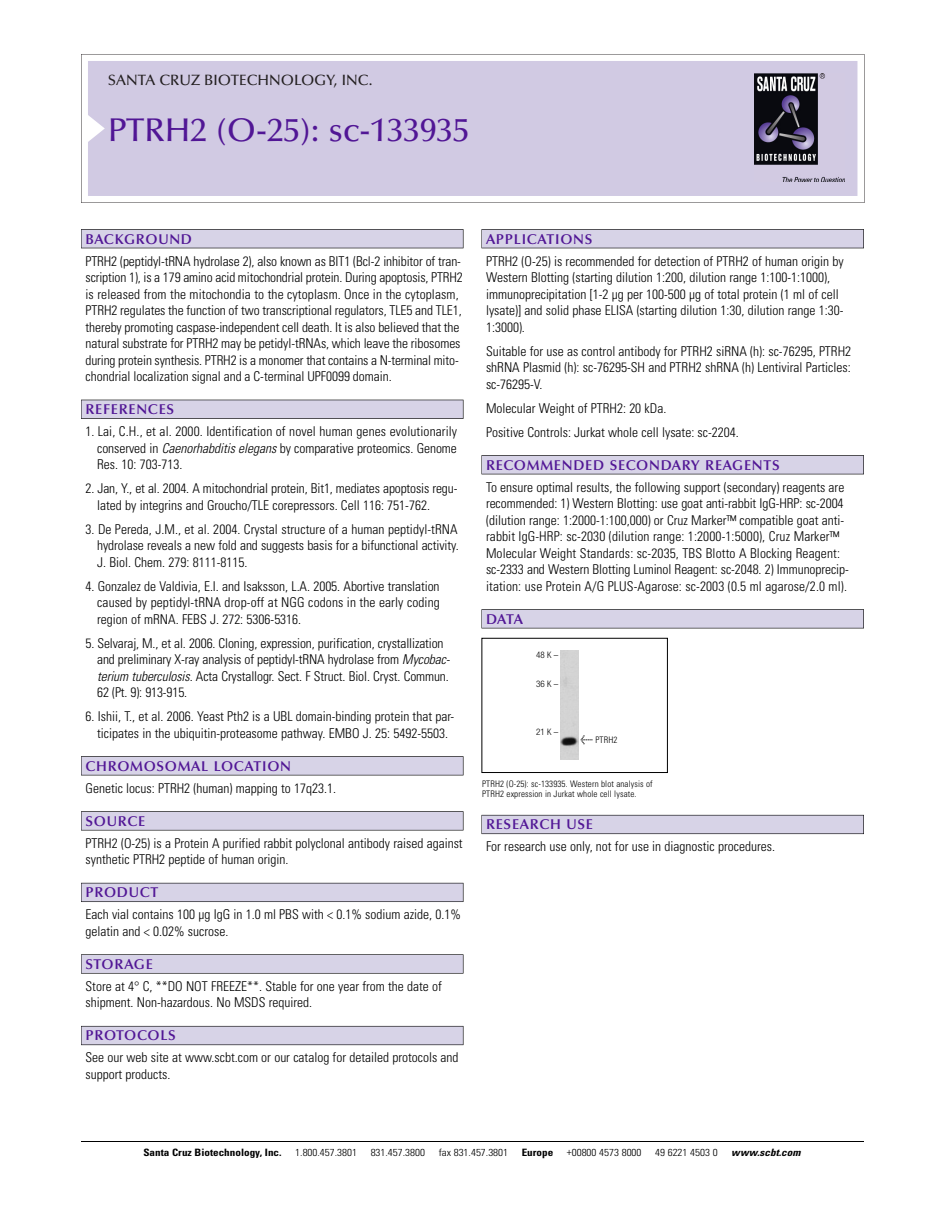
<style>
.page{position:relative;width:945px;height:1215px;background:#fff}
.page>*{position:absolute;margin:0;border:0;box-sizing:border-box;transform-origin:0 0}
.t1{font:500 33px "Optima";color:#511695}
.t2{font:500 15px "Optima";color:#231f20}
.t3{font:600 14.25px "Optima";letter-spacing:.05em;color:#511695}
.t4{font:300 condensed 13.5px/16.5px "Univers";color:#000}
.t5{font:300 condensed 10.2px "Univers";color:#000;scale:1.1 1}
.t6{font:700 condensed 10.2px "Univers";color:#000;scale:1.1 1}
.t7{font:italic 700 condensed 10.2px "Univers";letter-spacing:.005em;color:#000;scale:1.1 1}
.t8{font:300 condensed 9px/10.5px "Univers";letter-spacing:.015em;color:#000}
.t9{font:300 condensed 9px "Helvetica Neue";letter-spacing:.13em;color:#000}
.s1{font-style:italic}
.s2{font-family:"Meta Plus";font-weight:400;font-stretch:normal;font-size:10.5px}
</style>
<div class="page">
<svg style="left:81px;top:54px;width:783px;height:149px"></svg>
<div style="left:88px;top:61px;width:769px;height:135px;background:#d1cae3"></div>
<img style="left:755px;top:74px;width:90px;height:108px">
<div style="left:81px;top:229px;width:382px;height:19px;background:#525156"></div>
<div style="left:81px;top:230px;width:382px;height:18px;background:#d7d3e7"></div>
<div style="left:81px;top:400px;width:382px;height:19px;background:#515055"></div>
<div style="left:81px;top:400px;width:382px;height:18px;background:#d7d3e7"></div>
<div style="left:81px;top:756px;width:382px;height:19px;background:#545357"></div>
<div style="left:81px;top:757px;width:382px;height:18px;background:#d7d3e7"></div>
<div style="left:81px;top:811px;width:382px;height:19px;background:#575759"></div>
<div style="left:81px;top:812px;width:382px;height:18px;background:#d7d3e7"></div>
<div style="left:81px;top:883px;width:382px;height:19px;background:#5b5a62"></div>
<div style="left:81px;top:883px;width:382px;height:18px;background:#d7d3e7"></div>
<div style="left:81px;top:954px;width:382px;height:20px;background:#666667"></div>
<div style="left:81px;top:955px;width:382px;height:18px;background:#d7d3e7"></div>
<div style="left:81px;top:1026px;width:382px;height:19px;background:#66646d"></div>
<div style="left:81px;top:1027px;width:382px;height:18px;background:#d7d3e7"></div>
<hr style="left:81px;top:1141px;width:783px;height:1px;background:#000">
<div style="left:482px;top:229px;width:382px;height:19px;background:#525156"></div>
<div style="left:482px;top:230px;width:381px;height:18px;background:#d7d3e7"></div>
<div style="left:482px;top:455px;width:382px;height:19px;background:#525155"></div>
<div style="left:482px;top:456px;width:381px;height:18px;background:#d7d3e7"></div>
<div style="left:482px;top:609px;width:382px;height:19px;background:#545357"></div>
<div style="left:482px;top:610px;width:381px;height:18px;background:#d7d3e7"></div>
<div style="left:482px;top:815px;width:382px;height:19px;background:#66646e"></div>
<div style="left:482px;top:815px;width:381px;height:18px;background:#d7d3e7"></div>
<div style="left:482px;top:638px;width:186px;height:135px;border:1px solid #000"></div>
<img style="left:560px;top:650px;width:19px;height:109px">
<p class="t2" style="left:108px;top:74px;width:266px">SANTA CRUZ BIOTECHNOLOGY, INC.</p>
<h1 class="t1" style="left:108px;top:117px;width:363px">PTRH2 (O-25): sc-133935</h1>
<p class="t3" style="left:86px;top:233px;width:108px">BACKGROUND</p>
<p class="t4" style="left:86px;top:254px;width:379px">PTRH2 (peptidyl-tRNA hydrolase 2), also known as BIT1 (Bcl-2 inhibitor of tran&shy;scription 1), is a 179 amino acid mitochondrial protein. During apoptosis, PTRH2 is released from the mitochondia to the cytoplasm. Once in the cytoplasm, PTRH2 regulates the function of two transcriptional regulators, TLE5 and TLE1, thereby promoting caspase-independent cell death. It is also believed that the natural substrate for PTRH2 may be petidyl-tRNAs, which leave the ribosomes during protein synthesis. PTRH2 is a monomer that contains a N-terminal mito&shy;chondrial localization signal and a C-terminal UPF0099 domain.</p>
<p class="t3" style="left:86px;top:404px;width:90px">REFERENCES</p>
<p class="t4" style="left:97px;top:424px;width:362px;text-align:justify;text-indent:-12px">1. Lai, C.H., et al. 2000. Identification of novel human genes evolutionarily conserved in <span class="s1">Caenorhabditis elegans</span> by comparative proteomics. Genome Res. 10: 703-713.</p>
<p class="t4" style="left:97px;top:481px;width:362px;text-indent:-12px">2. Jan, Y., et al. 2004. A mitochondrial protein, Bit1, mediates apoptosis regu&shy;lated by integrins and Groucho/TLE corepressors. Cell 116: 751-762.</p>
<p class="t4" style="left:97px;top:522px;width:363px;text-align:justify;text-indent:-12px">3. De Pereda, J.M., et al. 2004. Crystal structure of a human peptidyl-tRNA hydrolase reveals a new fold and suggests basis for a bifunctional activity.<br>J. Biol. Chem. 279: 8111-8115.</p>
<p class="t4" style="left:97px;top:579px;width:344px;text-align:justify;text-indent:-12px">4. Gonzalez de Valdivia, E.I. and Isaksson, L.A. 2005. Abortive translation caused by peptidyl-tRNA drop-off at NGG codons in the early coding region of mRNA. FEBS J. 272: 5306-5316.</p>
<p class="t4" style="left:97px;top:636px;width:354px;text-indent:-12px">5. Selvaraj, M., et al. 2006. Cloning, expression, purification, crystallization and preliminary X-ray analysis of peptidyl-tRNA hydrolase from <span class="s1">Mycobac&shy;terium tuberculosis</span>. Acta Crystallogr. Sect. F Struct. Biol. Cryst. Commun.<br>62 (Pt. 9): 913-915.</p>
<p class="t4" style="left:86px;top:709px;width:370px;text-align:center">6. Ishii, T., et al. 2006. Yeast Pth2 is a UBL domain-binding protein that par&shy;ticipates in the ubiquitin-proteasome pathway. EMBO J. 25: 5492-5503.</p>
<p class="t3" style="left:86px;top:760px;width:207px">CHROMOSOMAL LOCATION</p>
<p class="t4" style="left:86px;top:781px;width:252px">Genetic locus: PTRH2 (human) mapping to 17q23.1.</p>
<p class="t3" style="left:86px;top:815px;width:61px">SOURCE</p>
<p class="t4" style="left:86px;top:836px;width:379px">PTRH2 (O-25) is a Protein A purified rabbit polyclonal antibody raised against synthetic PTRH2 peptide of human origin.</p>
<p class="t3" style="left:86px;top:887px;width:74px">PRODUCT</p>
<p class="t4" style="left:86px;top:907px;width:377px">Each vial contains 100 µg IgG in 1.0 ml PBS with &lt; 0.1% sodium azide, 0.1% gelatin and &lt; 0.02% sucrose.</p>
<p class="t3" style="left:86px;top:958px;width:69px">STORAGE</p>
<p class="t4" style="left:86px;top:979px;width:358px">Store at 4° C, **DO NOT FREEZE**. Stable for one year from the date of shipment. Non-hazardous. No MSDS required.</p>
<p class="t3" style="left:86px;top:1030px;width:92px">PROTOCOLS</p>
<p class="t4" style="left:86px;top:1051px;width:375px">See our web site at www.scbt.com or our catalog for detailed protocols and support products.</p>
<p class="t3" style="left:486px;top:233px;width:108px">APPLICATIONS</p>
<p class="t4" style="left:486px;top:254px;width:359px">PTRH2 (O-25) is recommended for detection of PTRH2 of human origin by Western Blotting (starting dilution 1:200, dilution range 1:100-1:1000), immunoprecipitation [1-2 µg per 100-500 µg of total protein (1 ml of cell lysate)] and solid phase ELISA (starting dilution 1:30, dilution range 1:30- 1:3000).</p>
<p class="t4" style="left:486px;top:344px;width:367px;text-align:justify">Suitable for use as control antibody for PTRH2 siRNA (h): sc-76295, PTRH2 shRNA Plasmid (h): sc-76295-SH and PTRH2 shRNA (h) Lentiviral Particles: sc-76295-V.</p>
<p class="t4" style="left:486px;top:397px;width:254px;line-height:24px">Molecular Weight of PTRH2: 20 kDa.<br>Positive Controls: Jurkat whole cell lysate: sc-2204.</p>
<p class="t3" style="left:486px;top:459px;width:295px">RECOMMENDED SECONDARY REAGENTS</p>
<p class="t4" style="left:486px;top:480px;width:364px">To ensure optimal results, the following support (secondary) reagents are recommended: 1) Western Blotting: use goat anti-rabbit IgG-HRP: sc-2004 (dilution range: 1:2000-1:100,000) or Cruz Marker™ compatible goat anti&shy;rabbit IgG-HRP: sc-2030 (dilution range: 1:2000-1:5000), Cruz Marker™ Molecular Weight Standards: sc-2035, TBS Blotto A Blocking Reagent: sc-2333 and Western Blotting Luminol Reagent: sc-2048. 2) Immunoprecip&shy;itation: use Protein A/G PLUS-Agarose: sc-2003 (0.5 ml agarose/2.0 ml).</p>
<p class="t3" style="left:486px;top:613px;width:39px">DATA</p>
<p class="t9" style="left:536px;top:652px;width:24px">48K–</p>
<p class="t9" style="left:536px;top:680px;width:24px">36K–</p>
<p class="t9" style="left:536px;top:728px;width:24px">21K–</p>
<p class="t8" style="left:581px;top:736px;width:38px"><span class="s2">&lt;</span> PTRH2</p>
<p class="t8" style="left:482px;top:779px;width:172px">PTRH2 (O-25): sc-133935. Western blot analysis of<br>PTRH2 expression in Jurkat whole cell lysate.</p>
<p class="t3" style="left:486px;top:819px;width:109px">RESEARCH USE</p>
<p class="t4" style="left:486px;top:839px;width:290px">For research use only, not for use in diagnostic procedures.</p>
<p class="t6" style="left:143px;top:1148px;width:127px">Santa Cruz Biotechnology, Inc.</p>
<p class="t5" style="left:295px;top:1148px;width:58px">1.800.457.3801</p>
<p class="t5" style="left:371px;top:1148px;width:51px">831.457.3800</p>
<p class="t5" style="left:439px;top:1148px;width:65px">fax 831.457.3801</p>
<p class="t6" style="left:522px;top:1148px;width:30px">Europe</p>
<p class="t5" style="left:567px;top:1148px;width:69px">+00800 4573 8000</p>
<p class="t5" style="left:655px;top:1148px;width:58px">49 6221 4503 0</p>
<p class="t7" style="left:731px;top:1148px;width:64px">www.scbt.com</p>
</div>
